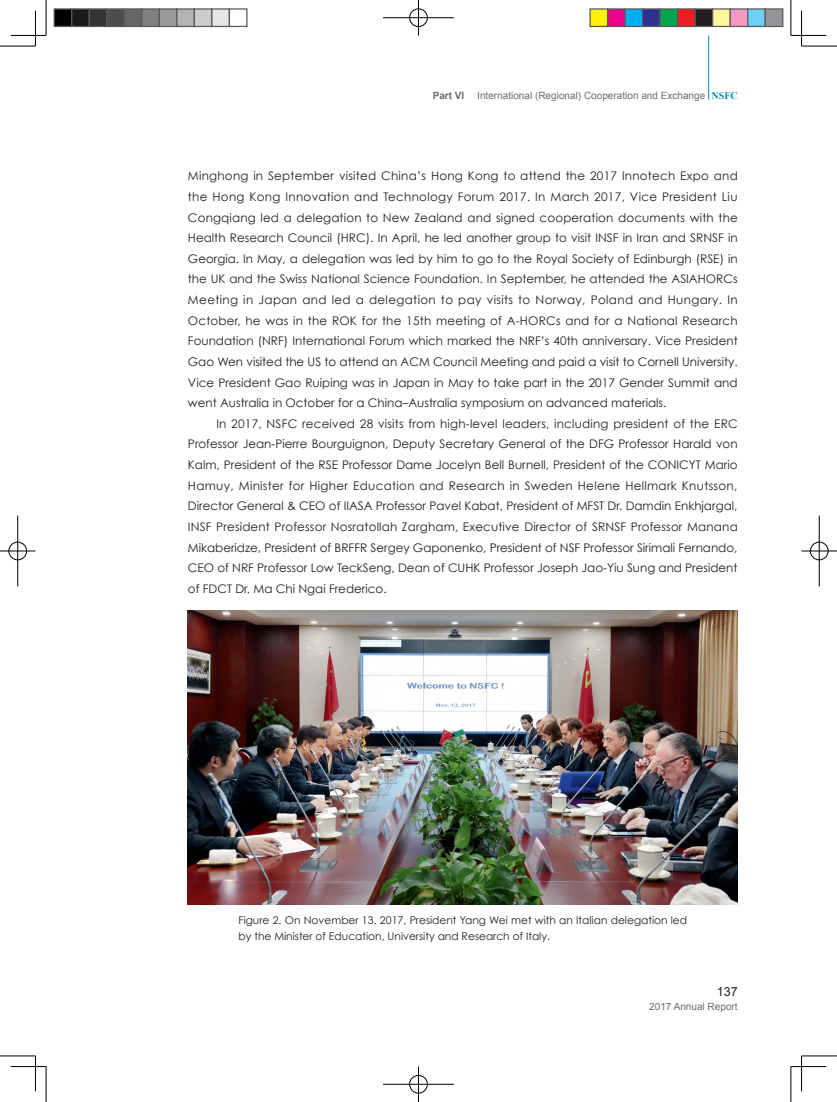
<style>
.page{position:relative;width:837px;height:1102px;background:#fff}
.page>*{position:absolute;margin:0;border:0;box-sizing:border-box;transform-origin:0 0}
.t1{font:12.5px "Arial";color:#231f20}
.t2{font:11.88px "Century Gothic";color:#231f20}
.t3{font:11.88px "Century Gothic";letter-spacing:.02em;color:#231f20}
.t4{font:11.88px "Century Gothic";letter-spacing:.025em;color:#231f20}
.t5{font:11.88px "Century Gothic";letter-spacing:.03em;color:#231f20}
.t6{font:10.62px/16.2px "Century Gothic";color:#231f20}
.t7{font:10px "Arial";color:#6c6d70}
.t8{font:700 10px "Arial";color:#6c6d70}
.s1{font-family:"Times New Roman";font-weight:700;color:#008eb1}
</style>
<div class="page">
<hr style="left:708px;top:35px;width:1px;height:65px;background:#008eb1">
<img style="left:188px;top:610px;width:549px;height:294px">
<hr style="left:0;top:46px;width:35px;height:1px;background:#000">
<hr style="left:801px;top:46px;width:35px;height:1px;background:#000">
<hr style="left:0;top:1056px;width:35px;height:1px;background:#000">
<hr style="left:801px;top:1056px;width:35px;height:1px;background:#000">
<hr style="left:46px;top:0;width:1px;height:35px;background:#000">
<hr style="left:46px;top:1067px;width:1px;height:35px;background:#000">
<hr style="left:790px;top:0;width:1px;height:35px;background:#000">
<hr style="left:790px;top:1067px;width:1px;height:35px;background:#000">
<hr style="left:11px;top:35px;width:35px;height:1px;background:#000">
<hr style="left:790px;top:35px;width:36px;height:1px;background:#000">
<hr style="left:11px;top:1066px;width:35px;height:1px;background:#000">
<hr style="left:790px;top:1066px;width:36px;height:1px;background:#000">
<hr style="left:35px;top:11px;width:1px;height:35px;background:#000">
<hr style="left:35px;top:1056px;width:1px;height:35px;background:#000">
<hr style="left:801px;top:11px;width:1px;height:35px;background:#000">
<hr style="left:801px;top:1056px;width:1px;height:35px;background:#000">
<div style="left:408px;top:8px;width:20px;height:19px;border:2px solid #fff;border-radius:50%"></div>
<hr style="left:383px;top:17px;width:71px;height:1px;background:#fff">
<hr style="left:417px;top:0;width:2px;height:35px;background:#fff">
<div style="left:409px;top:9px;width:18px;height:18px;border:1px solid #000;border-radius:50%"></div>
<hr style="left:383px;top:18px;width:71px;height:1px;background:#000">
<hr style="left:418px;top:0;width:1px;height:35px;background:#000">
<div style="left:408px;top:1075px;width:20px;height:19px;border:2px solid #fff;border-radius:50%"></div>
<hr style="left:383px;top:1083px;width:71px;height:2px;background:#fff">
<hr style="left:417px;top:1067px;width:2px;height:35px;background:#fff">
<div style="left:409px;top:1075px;width:18px;height:18px;border:1px solid #000;border-radius:50%"></div>
<hr style="left:383px;top:1084px;width:71px;height:1px;background:#000">
<hr style="left:418px;top:1067px;width:1px;height:35px;background:#000">
<div style="left:8px;top:541px;width:19px;height:20px;border:2px solid #fff;border-radius:50%"></div>
<hr style="left:0;top:550px;width:35px;height:2px;background:#fff">
<hr style="left:17px;top:516px;width:1px;height:70px;background:#fff">
<div style="left:9px;top:542px;width:18px;height:18px;border:1px solid #000;border-radius:50%"></div>
<hr style="left:0;top:551px;width:35px;height:1px;background:#000">
<hr style="left:18px;top:516px;width:1px;height:70px;background:#000">
<div style="left:809px;top:541px;width:19px;height:20px;border:2px solid #fff;border-radius:50%"></div>
<hr style="left:801px;top:550px;width:35px;height:2px;background:#fff">
<div style="left:809px;top:542px;width:19px;height:18px;border:1px solid #000;border-radius:50%"></div>
<hr style="left:801px;top:551px;width:35px;height:1px;background:#000">
<hr style="left:818px;top:516px;width:1px;height:70px;background:#000">
<div style="left:54px;top:9px;width:18px;height:17px;background:#000"></div>
<div style="left:54px;top:8px;width:18px;height:19px;border:1px solid #595959"></div>
<div style="left:72px;top:9px;width:17px;height:17px;background:#1a1a1a"></div>
<div style="left:71px;top:8px;width:19px;height:19px;border:1px solid #595959"></div>
<div style="left:89px;top:9px;width:18px;height:17px;background:#333"></div>
<div style="left:89px;top:8px;width:18px;height:19px;border:1px solid #595959"></div>
<div style="left:107px;top:9px;width:17px;height:17px;background:#4d4d4d"></div>
<div style="left:106px;top:8px;width:19px;height:19px;border:1px solid #595959"></div>
<div style="left:124px;top:9px;width:18px;height:17px;background:#666"></div>
<div style="left:124px;top:8px;width:18px;height:19px;border:1px solid #595959"></div>
<div style="left:142px;top:9px;width:17px;height:17px;background:#808080"></div>
<div style="left:141px;top:8px;width:19px;height:19px;border:1px solid #595959"></div>
<div style="left:159px;top:9px;width:18px;height:17px;background:#999"></div>
<div style="left:159px;top:8px;width:18px;height:19px;border:1px solid #595959"></div>
<div style="left:177px;top:9px;width:17px;height:17px;background:#b3b3b3"></div>
<div style="left:176px;top:8px;width:19px;height:19px;border:1px solid #595959"></div>
<div style="left:194px;top:9px;width:18px;height:17px;background:#ccc"></div>
<div style="left:194px;top:8px;width:18px;height:19px;border:1px solid #595959"></div>
<div style="left:212px;top:9px;width:17px;height:17px;background:#e6e6e6"></div>
<div style="left:211px;top:8px;width:19px;height:19px;border:1px solid #595959"></div>
<div style="left:229px;top:8px;width:18px;height:19px;border:1px solid #595959"></div>
<div style="left:590px;top:9px;width:17px;height:17px;background:#fff101"></div>
<div style="left:589px;top:8px;width:19px;height:19px;border:1px solid #595959"></div>
<div style="left:607px;top:9px;width:18px;height:17px;background:#ed028c"></div>
<div style="left:606px;top:8px;width:19px;height:19px;border:1px solid #595959"></div>
<div style="left:625px;top:9px;width:17px;height:17px;background:#00aeef"></div>
<div style="left:624px;top:8px;width:19px;height:19px;border:1px solid #595959"></div>
<div style="left:642px;top:9px;width:18px;height:17px;background:#2e3092"></div>
<div style="left:641px;top:8px;width:19px;height:19px;border:1px solid #595959"></div>
<div style="left:660px;top:9px;width:17px;height:17px;background:#00a54f"></div>
<div style="left:659px;top:8px;width:19px;height:19px;border:1px solid #595959"></div>
<div style="left:677px;top:9px;width:18px;height:17px;background:#ee1d23"></div>
<div style="left:676px;top:8px;width:19px;height:19px;border:1px solid #595959"></div>
<div style="left:695px;top:9px;width:17px;height:17px;background:#231f20"></div>
<div style="left:694px;top:8px;width:19px;height:19px;border:1px solid #595959"></div>
<div style="left:712px;top:9px;width:18px;height:17px;background:#fff79a"></div>
<div style="left:711px;top:8px;width:19px;height:19px;border:1px solid #595959"></div>
<div style="left:730px;top:9px;width:17px;height:17px;background:#f499c2"></div>
<div style="left:729px;top:8px;width:19px;height:19px;border:1px solid #595959"></div>
<div style="left:747px;top:9px;width:18px;height:17px;background:#6bcff6"></div>
<div style="left:746px;top:8px;width:19px;height:19px;border:1px solid #595959"></div>
<div style="left:765px;top:9px;width:17px;height:17px;background:#939598"></div>
<div style="left:764px;top:8px;width:19px;height:19px;border:1px solid #595959"></div>
<p class="t8" style="left:432px;top:89px;width:33px">Part VI</p>
<p class="t7" style="left:477px;top:89px;width:262px">International (Regional) Cooperation and Exchange <span class="s1">NSFC</span></p>
<p class="t3" style="left:188px;top:169px;width:551px">Minghong in September visited China’s Hong Kong to attend the 2017 Innotech Expo and</p>
<p class="t4" style="left:188px;top:189px;width:551px">the Hong Kong Innovation and Technology Forum 2017. In March 2017, Vice President Liu</p>
<p class="t2" style="left:188px;top:210px;width:551px">Congqiang led a delegation to New Zealand and signed cooperation documents with the</p>
<p class="t2" style="left:188px;top:231px;width:551px">Health Research Council (HRC). In April, he led another group to visit INSF in Iran and SRNSF in</p>
<p class="t2" style="left:188px;top:251px;width:551px">Georgia. In May, a delegation was led by him to go to the Royal Society of Edinburgh (RSE) in</p>
<p class="t2" style="left:188px;top:272px;width:551px">the UK and the Swiss National Science Foundation. In September, he attended the ASIAHORCs</p>
<p class="t5" style="left:188px;top:293px;width:551px">Meeting in Japan and led a delegation to pay visits to Norway, Poland and Hungary. In</p>
<p class="t2" style="left:188px;top:313px;width:551px">October, he was in the ROK for the 15th meeting of A-HORCs and for a National Research</p>
<p class="t2" style="left:188px;top:334px;width:551px">Foundation (NRF) International Forum which marked the NRF’s 40th anniversary. Vice President</p>
<p class="t2" style="left:188px;top:354px;width:551px">Gao Wen visited the US to attend an ACM Council Meeting and paid a visit to Cornell University.</p>
<p class="t2" style="left:188px;top:375px;width:551px">Vice President Gao Ruiping was in Japan in May to take part in the 2017 Gender Summit and</p>
<p class="t2" style="left:188px;top:396px;width:480px">went Australia in October for a China–Australia symposium on advanced materials.</p>
<p class="t3" style="left:216px;top:416px;width:522px">In 2017, NSFC received 28 visits from high-level leaders, including president of the ERC</p>
<p class="t2" style="left:188px;top:437px;width:551px">Professor Jean-Pierre Bourguignon, Deputy Secretary General of the DFG Professor Harald von</p>
<p class="t2" style="left:188px;top:458px;width:551px">Kalm, President of the RSE Professor Dame Jocelyn Bell Burnell, President of the CONICYT Mario</p>
<p class="t4" style="left:188px;top:478px;width:551px">Hamuy, Minister for Higher Education and Research in Sweden Helene Hellmark Knutsson,</p>
<p class="t2" style="left:188px;top:499px;width:550px">Director General &amp; CEO of IIASA Professor Pavel Kabat, President of MFST Dr. Damdin Enkhjargal,</p>
<p class="t2" style="left:188px;top:519px;width:551px">INSF President Professor Nosratollah Zargham, Executive Director of SRNSF Professor Manana</p>
<p class="t2" style="left:188px;top:540px;width:550px">Mikaberidze, President of BRFFR Sergey Gaponenko, President of NSF Professor Sirimali Fernando,</p>
<p class="t2" style="left:188px;top:561px;width:551px">CEO of NRF Professor Low TeckSeng, Dean of CUHK Professor Joseph Jao-Yiu Sung and President</p>
<p class="t2" style="left:188px;top:581px;width:200px">of FDCT Dr. Ma Chi Ngai Frederico.</p>
<p class="t6" style="left:238px;top:911px;width:450px">Figure 2. On November 13, 2017, President Yang Wei met with an Italian delegation led by the Minister of Education, University and Research of Italy.</p>
<p class="t1" style="left:716px;top:983px;width:22px">137</p>
<p class="t7" style="left:649px;top:1000px;width:90px">2017 Annual Report</p>
</div>
